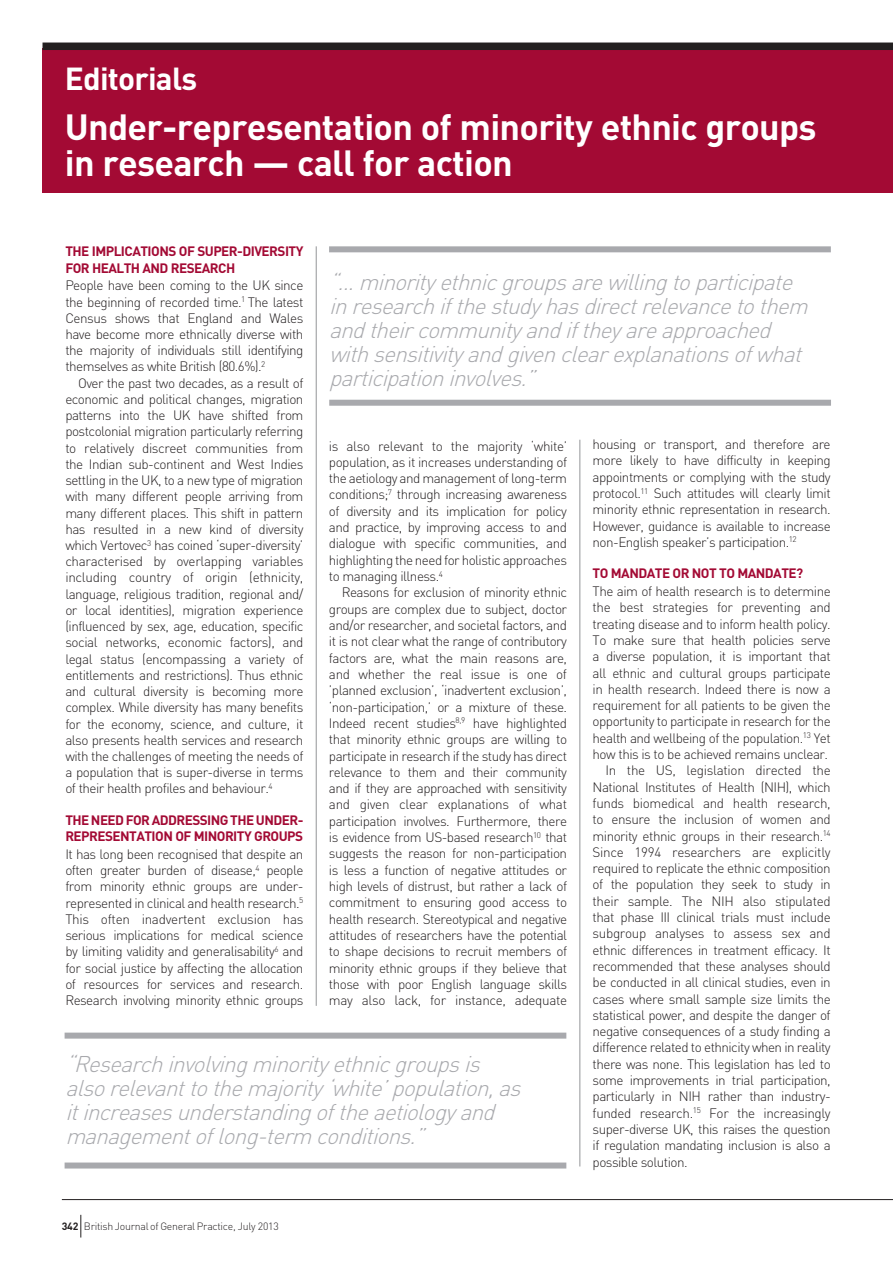
<style>
.page{position:relative;width:893px;height:1263px;background:#fff}
.page>*{position:absolute;margin:0;border:0;box-sizing:border-box;transform-origin:0 0}
.Article_Title{font:700 36px/36px "DIN";letter-spacing:-.02em;color:#fff}
.t1{font:700 31.5px "DIN";letter-spacing:-.025em;color:#fff}
.t2{font:italic 300 22.5px/24px "DIN";color:#a8a9ad}
.Body_copy_indent{font:300 13.5px/16.4px "DIN";letter-spacing:-.04em;color:#231f20;text-align:justify}
.Body_Copy_First_para{font:300 13.5px/16.4px "DIN";letter-spacing:-.04em;color:#231f20;text-align:justify}
.Body_Copy_First_para-2{font:700 13.5px/16.5px "DIN";letter-spacing:-.04em;color:#a30a34}
.t3{font:300 10.5px "DIN";letter-spacing:-.025em;color:#231f20}
.s1{font-weight:700}
</style>
<div class="page">
<div style="left:43px;top:48px;width:850px;height:145px;background:#a30a34"></div>
<hr style="left:580px;top:440px;width:1px;height:726px;background:#939598">
<hr style="left:316px;top:246px;width:1px;height:760px;background:#939598">
<hr style="left:62px;top:1199px;width:831px;height:1px;background:#231f20">
<svg style="left:80px;top:1215px;width:1px;height:22px"></svg>
<div style="left:329px;top:246px;width:502px;height:6px;background:#a8a9ad"></div>
<div style="left:329px;top:400px;width:502px;height:6px;background:#a8a9ad"></div>
<div style="left:65px;top:1032px;width:501px;height:6px;background:#a8a9ad"></div>
<div style="left:65px;top:1162px;width:501px;height:6px;background:#a8a9ad"></div>
<div style="left:43px;top:43px;width:850px;height:7px;background:#231f20"></div>
<p class="t1" style="left:65px;top:58px;width:134px">Editorials</p>
<p class="Article_Title" style="left:65px;top:108px;width:753px">Under-representation of minority ethnic groups in research — call for action</p>
<p class="Body_Copy_First_para-2" style="left:65px;top:242px;width:240px">THE IMPLICATIONS OF SUPER-DIVERSITY<br>FOR HEALTH AND RESEARCH</p>
<p class="Body_Copy_First_para" style="left:65px;top:277px;width:240px">People have been coming to the UK since the beginning of recorded time.<sup>1</sup> The latest Census shows that England and Wales have become more ethnically diverse with the majority of individuals still identifying themselves as white British (80.6%).<sup>2</sup></p>
<p class="Body_copy_indent" style="left:65px;top:375px;width:240px;text-indent:13px">Over the past two decades, as a result of economic and political changes, migration patterns into the UK have shifted from postcolonial migration particularly referring to relatively discreet communities from the Indian sub-continent and West Indies settling in the UK, to a new type of migration with many different people arriving from many different places. This shift in pattern has resulted in a new kind of diversity which Vertovec<sup>3</sup> has coined ‘super-diversity’ characterised by overlapping variables including country of origin (ethnicity, language, religious tradition, regional and/ or local identities), migration experience (influenced by sex, age, education, specific social networks, economic factors), and legal status (encompassing a variety of entitlements and restrictions). Thus ethnic and cultural diversity is becoming more complex. While diversity has many benefits for the economy, science, and culture, it also presents health services and research with the challenges of meeting the needs of a population that is super-diverse in terms of their health profiles and behaviour.<sup>4</sup></p>
<p class="Body_Copy_First_para-2" style="left:65px;top:811px;width:240px">THE NEED FOR ADDRESSING THE UNDER-<br>REPRESENTATION OF MINORITY GROUPS</p>
<p class="Body_Copy_First_para" style="left:65px;top:846px;width:240px">It has long been recognised that despite an often greater burden of disease,<sup>4</sup> people from minority ethnic groups are under&shy;represented in clinical and health research.<sup>5<br></sup>This often inadvertent exclusion has serious implications for medical science by limiting validity and generalisability<sup>6</sup> and for social justice by affecting the allocation of resources for services and research.<br>Research involving minority ethnic groups</p>
<p class="t2" style="left:329px;top:269px;width:487px">“...minorityethnicgroupsarewillingtoparticipate inresearchifthestudyhasdirectrelevancetothem andtheircommunityandiftheyareapproached withsensitivityandgivenclearexplanationsofwhat participationinvolves.”</p>
<p class="Body_copy_indent" style="left:593px;top:436px;width:240px">housing or transport, and therefore are more likely to have difficulty in keeping appointments or complying with the study protocol.<sup>11</sup> Such attitudes will clearly limit minority ethnic representation in research.<br>However, guidance is available to increase non-English speaker’s participation.<sup>12</sup></p>
<p class="Body_Copy_First_para-2" style="left:593px;top:565px;width:212px">TO MANDATE OR NOT TO MANDATE?</p>
<p class="Body_Copy_First_para" style="left:593px;top:583px;width:240px">The aim of health research is to determine the best strategies for preventing and treating disease and to inform health policy.<br>To make sure that health policies serve a diverse population, it is important that all ethnic and cultural groups participate in health research. Indeed there is now a requirement for all patients to be given the opportunity to participate in research for the health and wellbeing of the population.<sup>13</sup> Yet how this is to be achieved remains unclear.</p>
<p class="Body_copy_indent" style="left:593px;top:762px;width:240px;text-indent:13px">In the US, legislation directed the National Institutes of Health (NIH), which funds biomedical and health research, to ensure the inclusion of women and minority ethnic groups in their research.<sup>14<br></sup>Since 1994 researchers are explicitly required to replicate the ethnic composition of the population they seek to study in their sample. The NIH also stipulated that phase III clinical trials must include subgroup analyses to assess sex and ethnic differences in treatment efficacy. It recommended that these analyses should be conducted in all clinical studies, even in cases where small sample size limits the statistical power, and despite the danger of negative consequences of a study finding a difference related to ethnicity when in reality there was none. This legislation has led to some improvements in trial participation, particularly in NIH rather than industry&shy;funded research.<sup>15</sup> For the increasingly super-diverse UK, this raises the question if regulation mandating inclusion is also a possible solution.</p>
<p class="Body_Copy_First_para" style="left:329px;top:437px;width:240px">is also relevant to the majority ‘white’ population, as it increases understanding of the aetiology and management of long-term conditions;<sup>7</sup> through increasing awareness of diversity and its implication for policy and practice, by improving access to and dialogue with specific communities, and highlighting the need for holistic approaches to managing illness.<sup>4</sup></p>
<p class="Body_copy_indent" style="left:329px;top:584px;width:240px;text-indent:13px">Reasons for exclusion of minority ethnic groups are complex due to subject, doctor and/or researcher, and societal factors, and it is not clear what the range of contributory factors are, what the main reasons are, and whether the real issue is one of ’planned exclusion’, ‘inadvertent exclusion’, ‘non-participation,’ or a mixture of these.<br>Indeed recent studies<sup>8,9</sup> have highlighted that minority ethnic groups are willing to participate in research if the study has direct relevance to them and their community and if they are approached with sensitivity and given clear explanations of what participation involves. Furthermore, there is evidence from US-based research<sup>10</sup> that suggests the reason for non-participation is less a function of negative attitudes or high levels of distrust, but rather a lack of commitment to ensuring good access to health research. Stereotypical and negative attitudes of researchers have the potential to shape decisions to recruit members of minority ethnic groups if they believe that those with poor English language skills may also lack, for instance, adequate</p>
<p class="t2" style="left:65px;top:1051px;width:464px">“Researchinvolvingminorityethnicgroupsis alsorelevanttothemajority‘white’population,as itincreasesunderstandingoftheaetiologyand managementoflong-term conditions.”</p>
<p class="t3" style="left:62px;top:1219px;width:218px"><span class="s1">342</span> British Journal of General Practice, July 2013</p>
</div>
